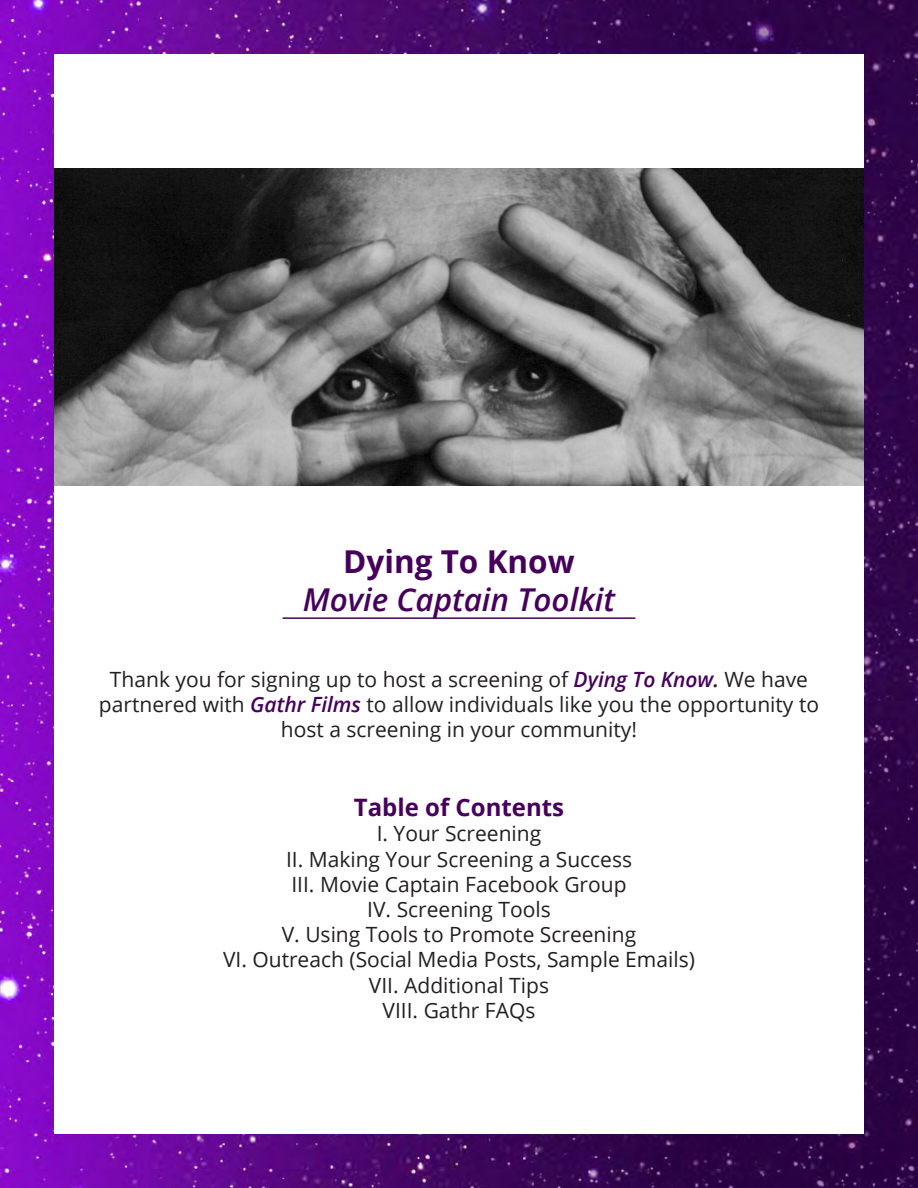
<style>
.page{position:relative;width:918px;height:1188px;background:#fff}
.page>*{position:absolute;margin:0;border:0;box-sizing:border-box;transform-origin:0 0}
.t1{font:italic 600 31.5px "Open Sans";color:#46005c}
.t2{font:700 31.5px "Open Sans";color:#46005c}
.t3{font:700 24px "Open Sans";color:#46005c}
.t4{font:21px "Open Sans";color:#231f20}
.s1{font-weight:600;font-style:italic;color:#46005c}
.s2{font-weight:600;font-style:italic}
</style>
<div class="page">
<img style="left:0;top:0;width:918px;height:1188px">
<div style="left:54px;top:54px;width:810px;height:1080px;background:#fff"></div>
<img style="left:54px;top:169px;width:810px;height:317px">
<hr style="left:283px;top:617px;width:352px;height:2px;background:#46005c">
<p class="t2" style="left:343px;top:539px;width:233px">Dying To Know</p>
<p class="t1" style="left:303px;top:578px;width:314px">Movie Captain Toolkit</p>
<p class="t4" style="left:110px;top:664px;width:700px">Thank you for signing up to host a screening of <span class="s1">Dying To Know</span><span class="s2">.</span> We have</p>
<p class="t4" style="left:99px;top:690px;width:722px">partnered with <span class="s1">Gathr Films</span> to allow individuals like you the opportunity to</p>
<p class="t4" style="left:281px;top:715px;width:358px">host a screening in your community!</p>
<p class="t3" style="left:354px;top:790px;width:212px">Table of Contents</p>
<p class="t4" style="left:377px;top:819px;width:166px">I. Your Screening</p>
<p class="t4" style="left:286px;top:844px;width:348px">II. Making Your Screening a Success</p>
<p class="t4" style="left:291px;top:870px;width:337px">III. Movie Captain Facebook Group</p>
<p class="t4" style="left:367px;top:895px;width:185px">IV. Screening Tools</p>
<p class="t4" style="left:282px;top:920px;width:356px">V. Using Tools to Promote Screening</p>
<p class="t4" style="left:223px;top:945px;width:473px">VI. Outreach (Social Media Posts, Sample Emails)</p>
<p class="t4" style="left:369px;top:970px;width:182px">VII. Additional Tips</p>
<p class="t4" style="left:383px;top:996px;width:154px">VIII. Gathr FAQs</p>
</div>
